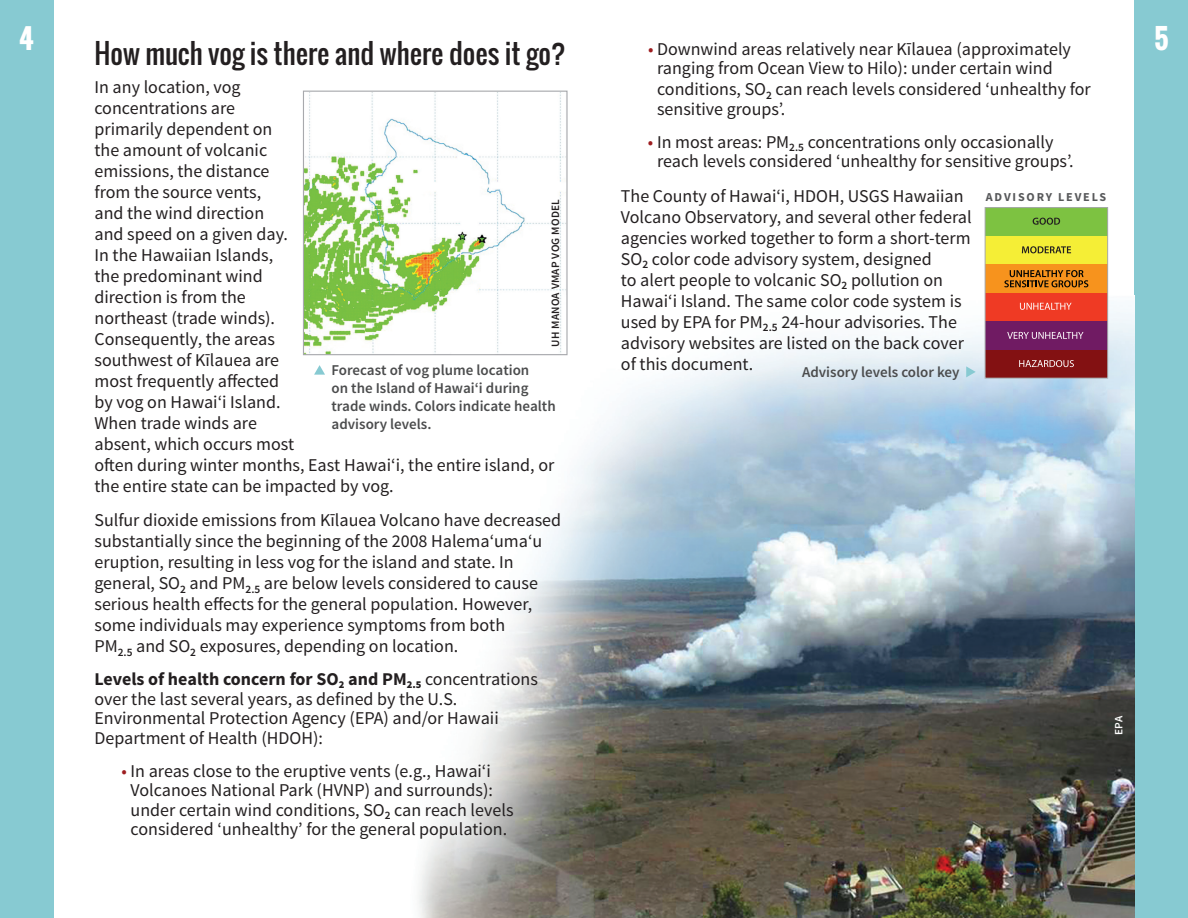
<style>
.page{position:relative;width:1188px;height:918px;background:#fff}
.page>*{position:absolute;margin:0;border:0;box-sizing:border-box;transform-origin:0 0}
.t1{font:27px "Oswald";color:#231f20}
.t2{font:700 27px "Oswald";color:#fff}
.t3{font:18px/21px "Source Sans Pro";color:#231f20}
.t4{font:600 15px/18px "Source Sans Pro";color:#4b4c4d}
.t5{font:700 12.15px "Source Sans Pro";letter-spacing:.15em;color:#57585a}
.t6{font:600 11.25px "Source Sans Pro";letter-spacing:.025em;color:#231f20}
.t7{font:600 11.25px "Source Sans Pro";color:#fff}
.s1{font-weight:700}
.s2{color:#9d1d20}
</style>
<div class="page">
<div style="left:0;top:0;width:54px;height:918px;background:#87cad2"></div>
<img style="left:394px;top:295px;width:740px;height:623px">
<img style="left:305px;top:93px;width:261px;height:209px">
<img style="left:305px;top:302px;width:89px;height:51px">
<img style="left:394px;top:295px;width:172px;height:58px">
<div style="left:303px;top:91px;width:265px;height:264px;border:1px solid #a8a9ad"></div>
<svg style="left:314px;top:365px;width:11px;height:10px"></svg>
<div style="left:1134px;top:0;width:54px;height:918px;background:#87cad2"></div>
<div style="left:985px;top:293px;width:123px;height:28px;background:#ef3a24"></div>
<div style="left:985px;top:350px;width:123px;height:28px;background:#831112"></div>
<div style="left:985px;top:208px;width:123px;height:28px;background:#7dc241"></div>
<div style="left:985px;top:236px;width:123px;height:28px;background:#f5ee36"></div>
<div style="left:985px;top:264px;width:123px;height:29px;background:#f7931d"></div>
<svg style="left:1033px;top:218px;width:27px;height:7px"></svg>
<svg style="left:1020px;top:303px;width:52px;height:7px"></svg>
<svg style="left:1022px;top:246px;width:49px;height:7px"></svg>
<svg style="left:1004px;top:270px;width:84px;height:17px"></svg>
<div style="left:985px;top:321px;width:123px;height:29px;background:#701b63"></div>
<svg style="left:1007px;top:332px;width:77px;height:7px"></svg>
<svg style="left:1019px;top:360px;width:55px;height:7px"></svg>
<div style="left:985px;top:207px;width:123px;height:171px;border:1px solid #a7a9ac"></div>
<svg style="left:966px;top:366px;width:10px;height:11px"></svg>
<h1 class="t2" style="left:19px;top:18px;width:16px">4</h1>
<h1 class="t1" style="left:94px;top:33px;width:473px">How much vog is there and where does it go?</h1>
<p class="t3" style="left:94px;top:76px;width:461px">In any location, vog<br>concentrations are<br>primarily dependent on<br>the amount of volcanic<br>emissions, the distance<br>from the source vents,<br>and the wind direction<br>and speed on a given day.<br>In the Hawaiian Islands,<br>the predominant wind<br>direction is from the<br>northeast (trade winds).<br>Consequently, the areas<br>southwest of Kīlauea are<br>most frequently affected<br>by vog on Hawaiʻi Island.<br>When trade winds are<br>absent, which occurs most<br>often during winter months, East Hawaiʻi, the entire island, or the entire state can be impacted by vog.</p>
<p class="t3" style="left:94px;top:510px;width:468px">Sulfur dioxide emissions from Kīlauea Volcano have decreased substantially since the beginning of the 2008 Halemaʻumaʻu eruption, resulting in less vog for the island and state. In general, SO<sub>2</sub> and PM<sub>2.5</sub> are below levels considered to cause serious health effects for the general population. However, some individuals may experience symptoms from both<br>PM<sub>2.5</sub> and SO<sub>2</sub> exposures, depending on location.</p>
<p class="t3" style="left:94px;top:670px;width:445px;line-height:19.5px"><span class="s1">Levels of health concern for SO</span><sub>2</sub> <span class="s1">and PM</span><sub>2.5</sub> concentrations over the last several years, as defined by the U.S.<br>Environmental Protection Agency (EPA) and/or Hawaii Department of Health (HDOH):</p>
<p class="t3" style="left:131px;top:761px;width:384px;line-height:19.5px;text-indent:-9px"><span class="s2">•</span> In areas close to the eruptive vents (e.g., Hawaiʻi Volcanoes National Park (HVNP) and surrounds): under certain wind conditions, SO<sub>2</sub> can reach levels considered ‘unhealthy’ for the general population.</p>
<p class="t6" style="left:548px;top:347px;width:149px;rotate:-90deg">UH MANOA VMAP VOG MODEL</p>
<p class="t4" style="left:332px;top:361px;width:226px">Forecast of vog plume location<br>on the Island of Hawai‘i during trade winds. Colors indicate health advisory levels.</p>
<p class="t3" style="left:227px;top:371px;width:7px">f</p>
<p class="t3" style="left:213px;top:594px;width:7px">f</p>
<p class="t3" style="left:648px;top:38px;width:425px"><span class="s2">•</span> Downwind areas relatively near Kīlauea (approximately</p>
<p class="t3" style="left:657px;top:58px;width:435px;line-height:20.2px">ranging from Ocean View to Hilo): under certain wind conditions, SO<sub>2</sub> can reach levels considered ‘unhealthy for sensitive groups’.</p>
<p class="t3" style="left:657px;top:132px;width:418px;line-height:19.5px;text-indent:-9px"><span class="s2">•</span> In most areas: PM<sub>2.5</sub> concentrations only occasionally reach levels considered ‘unhealthy for sensitive groups’.</p>
<p class="t3" style="left:621px;top:185px;width:352px">The County of Hawaiʻi, HDOH, USGS Hawaiian Volcano Observatory, and several other federal agencies worked together to form a short-term SO<sub>2</sub> color code advisory system, designed<br>to alert people to volcanic SO<sub>2</sub> pollution on Hawaiʻi Island. The same color code system is used by EPA for PM<sub>2.5</sub> 24-hour advisories. The advisory websites are listed on the back cover of this document.</p>
<p class="t5" style="left:986px;top:189px;width:122px">ADVISORY LEVELS</p>
<p class="t4" style="left:802px;top:363px;width:159px">Advisory levels color key</p>
<h1 class="t2" style="left:1154px;top:18px;width:16px">5</h1>
<p class="t7" style="left:1112px;top:735px;width:20px;rotate:-90deg">EPA</p>
</div>
